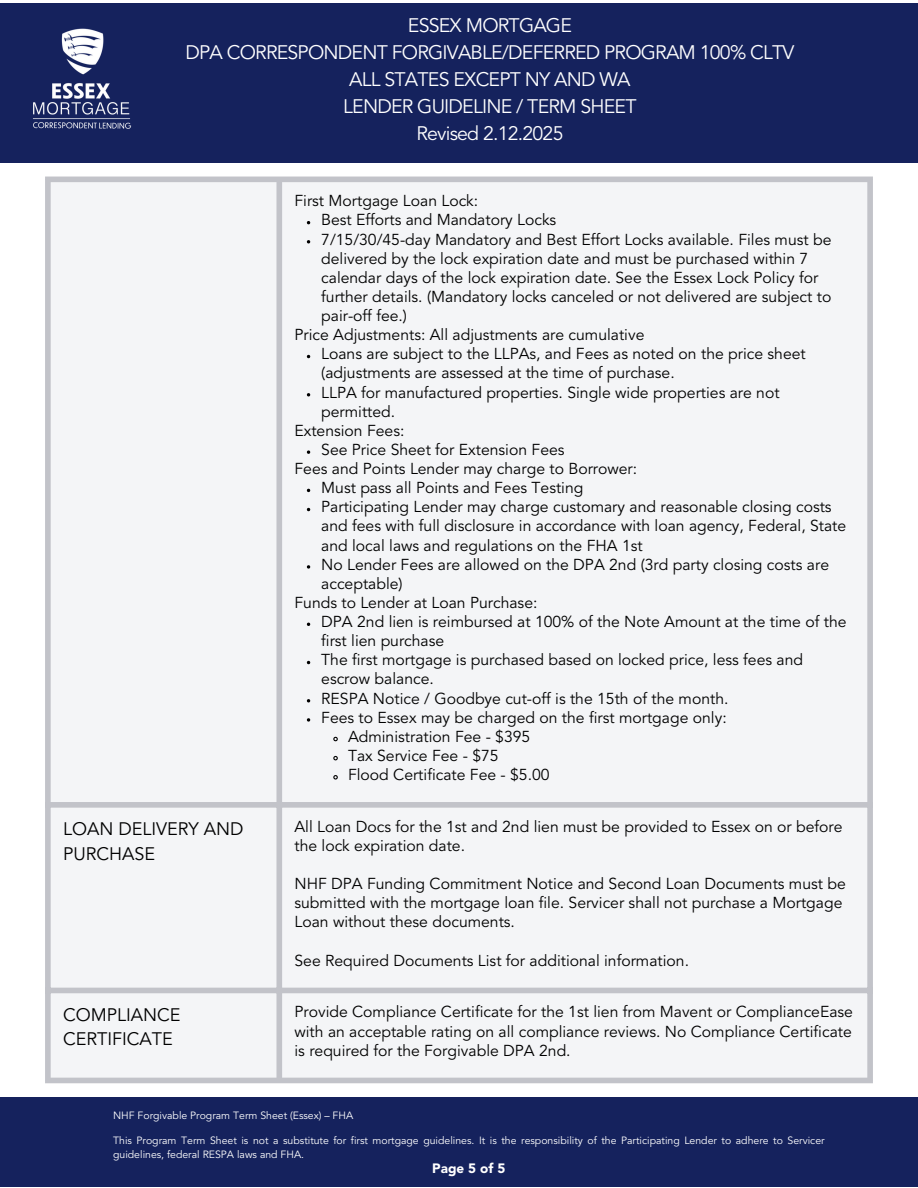
<style>
.page{position:relative;width:918px;height:1188px;background:#fff}
.page>*{position:absolute;margin:0;border:0;box-sizing:border-box;transform-origin:0 0}
.t1{font:19.5px/27px "Avenir LT Std";letter-spacing:-.04em;color:#fff;text-align:center}
.t2{font:18px/24.8px "Avenir LT Std";color:#000}
.t3{font:15.75px/19.2px "Avenir LT Std";color:#000}
.t4{font:900 13.5px "Avenir LT Std";color:#fff}
.t5{font:10.5px/14.4px "Avenir LT Std";color:#fff}
</style>
<div class="page">
<div style="left:51px;top:182px;width:816px;height:896px;background:#f4f5f7"></div>
<svg style="left:307px;top:450px;width:3px;height:4px"></svg>
<svg style="left:307px;top:565px;width:3px;height:4px"></svg>
<svg style="left:307px;top:718px;width:3px;height:4px"></svg>
<svg style="left:332px;top:736px;width:7px;height:6px"></svg>
<svg style="left:332px;top:755px;width:7px;height:6px"></svg>
<svg style="left:332px;top:774px;width:7px;height:6px"></svg>
<div style="left:45px;top:182px;width:6px;height:896px;background:#c2c3c9"></div>
<div style="left:276px;top:182px;width:6px;height:896px;background:#c2c3c9"></div>
<div style="left:867px;top:182px;width:6px;height:896px;background:#c2c3c9"></div>
<div style="left:45px;top:177px;width:828px;height:5px;background:#c2c3c9"></div>
<div style="left:45px;top:802px;width:828px;height:6px;background:#c2c3c9"></div>
<div style="left:45px;top:988px;width:828px;height:5px;background:#c2c3c9"></div>
<div style="left:45px;top:1078px;width:828px;height:5px;background:#c2c3c9"></div>
<div style="left:0;top:1097px;width:918px;height:90px;background:#15225d"></div>
<div style="left:0;top:3px;width:918px;height:159px;background:#15225d"></div>
<img style="left:33px;top:28px;width:98px;height:101px">
<p class="t1" style="left:186px;top:13px;width:610px">ESSEX MORTGAGE<br>DPA CORRESPONDENT FORGIVABLE/DEFERRED PROGRAM 100% CLTV<br>ALL STATES EXCEPT NY AND WA<br>LENDER GUIDELINE / TERM SHEET<br>Revised 2.12.2025</p>
<p class="t3" style="left:294px;top:193px;width:185px">First Mortgage Loan Lock:</p>
<h1 class="t3" style="left:321px;top:212px;width:237px">Best Efforts and Mandatory Locks</h1>
<p class="t3" style="left:321px;top:231px;width:512px">7/15/30/45-day Mandatory and Best Effort Locks available. Files must be delivered by the lock expiration date and must be purchased within 7 calendar days of the lock expiration date. See the Essex Lock Policy for further details. (Mandatory locks canceled or not delivered are subject to pair-off fee.)</p>
<p class="t3" style="left:294px;top:327px;width:351px">Price Adjustments: All adjustments are cumulative</p>
<p class="t3" style="left:321px;top:346px;width:486px">Loans are subject to the LLPAs, and Fees as noted on the price sheet (adjustments are assessed at the time of purchase.</p>
<p class="t3" style="left:321px;top:384px;width:460px">LLPA for manufactured properties. Single wide properties are not permitted.</p>
<p class="t3" style="left:294px;top:422px;width:111px">Extension Fees:</p>
<p class="t3" style="left:321px;top:441px;width:245px">See Price Sheet for Extension Fees</p>
<p class="t3" style="left:294px;top:460px;width:344px">Fees and Points Lender may charge to Borrower:</p>
<p class="t3" style="left:321px;top:480px;width:264px">Must pass all Points and Fees Testing</p>
<p class="t3" style="left:321px;top:499px;width:527px">Participating Lender may charge customary and reasonable closing costs and fees with full disclosure in accordance with loan agency, Federal, State and local laws and regulations on the FHA 1st</p>
<p class="t3" style="left:321px;top:556px;width:509px">No Lender Fees are allowed on the DPA 2nd (3rd party closing costs are acceptable)</p>
<p class="t3" style="left:294px;top:594px;width:245px">Funds to Lender at Loan Purchase:</p>
<p class="t3" style="left:321px;top:613px;width:527px">DPA 2nd lien is reimbursed at 100% of the Note Amount at the time of the first lien purchase</p>
<p class="t3" style="left:321px;top:652px;width:483px">The first mortgage is purchased based on locked price, less fees and escrow balance.</p>
<p class="t3" style="left:321px;top:690px;width:409px">RESPA Notice / Goodbye cut-off is the 15th of the month.</p>
<p class="t3" style="left:321px;top:709px;width:407px">Fees to Essex may be charged on the first mortgage only:</p>
<p class="t3" style="left:348px;top:728px;width:184px">Administration Fee - $395</p>
<p class="t3" style="left:348px;top:747px;width:152px">Tax Service Fee - $75</p>
<p class="t3" style="left:348px;top:766px;width:203px">Flood Certificate Fee - $5.00</p>
<p class="t2" style="left:63px;top:818px;width:182px">LOAN DELIVERY AND<br>PURCHASE</p>
<p class="t3" style="left:294px;top:818px;width:550px">All Loan Docs for the 1st and 2nd lien must be provided to Essex on or before the lock expiration date.</p>
<p class="t3" style="left:294px;top:876px;width:553px">NHF DPA Funding Commitment Notice and Second Loan Documents must be</p>
<p class="t3" style="left:294px;top:895px;width:549px">submitted with the mortgage loan file. Servicer shall not purchase a Mortgage<br>Loan without these documents.</p>
<p class="t3" style="left:294px;top:952px;width:396px">See Required Documents List for additional information.</p>
<p class="t2" style="left:63px;top:1004px;width:119px">COMPLIANCE<br>CERTIFICATE</p>
<p class="t3" style="left:294px;top:1004px;width:560px;text-align:justify">Provide Compliance Certificate for the 1st lien from Mavent or ComplianceEase with an acceptable rating on all compliance reviews. No Compliance Certificate is required for the Forgivable DPA 2nd.</p>
<p class="t5" style="left:113px;top:1109px;width:242px">NHF Forgivable Program Term Sheet (Essex) – FHA</p>
<p class="t5" style="left:113px;top:1134px;width:713px">This Program Term Sheet is not a substitute for first mortgage guidelines. It is the responsibility of the Participating Lender to adhere to Servicer guidelines, federal RESPA laws and FHA.</p>
<p class="t4" style="left:432px;top:1163px;width:75px">Page 5 of 5</p>
</div>
